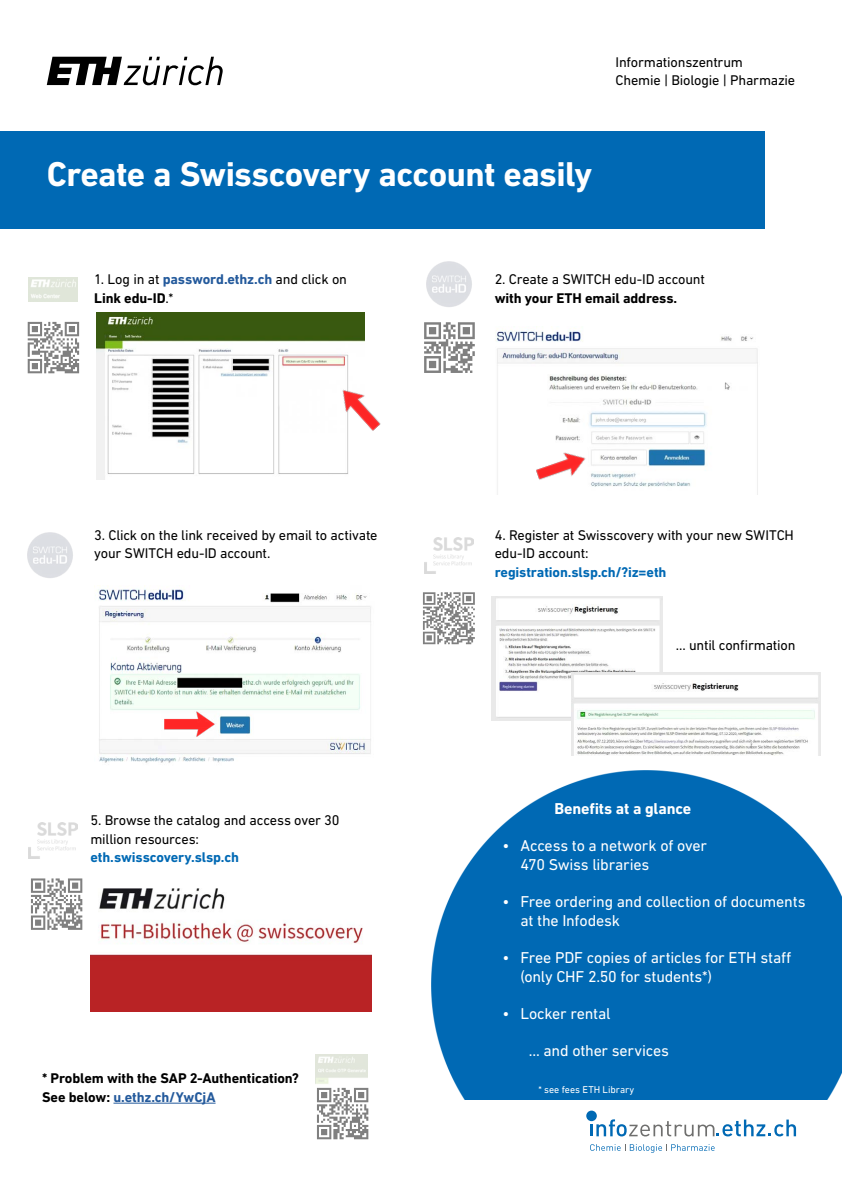
<style>
.page{position:relative;width:842px;height:1191px;background:#fff}
.page>*{position:absolute;margin:0;border:0;box-sizing:border-box;transform-origin:0 0}
.t1{font:700 35px "DIN Next W1 G";letter-spacing:-.02em;color:#fff}
.t2{font:16px/18.6px "DIN Next W1 G";letter-spacing:-.015em;color:#fff}
.t3{font:700 16px "DIN Next W1 G";letter-spacing:-.01em;color:#fff}
.t4{font:14.3px/18.6px "DIN Next W1 G";letter-spacing:-.015em;color:#000}
.t5{font:700 14.3px/18.6px "DIN Next W1 G";letter-spacing:-.01em;color:#000}
.t6{font:700 14.3px "DIN Next W1 G";letter-spacing:-.01em;color:#0069b4}
.t7{font:10px "DIN Next W1 G";letter-spacing:.005em;color:#fff}
.s1{font-weight:700;color:#245a9c}
.s2{font-weight:700}
.s3{color:#245a9c}
</style>
<div class="page">
<svg style="left:47px;top:57px;width:176px;height:28px"></svg>
<img style="left:431px;top:770px;width:411px;height:329px">
<div style="left:586px;top:1110px;width:11px;height:11px;background:#0069b4;border-radius:50%"></div>
<svg style="left:590px;top:1144px;width:125px;height:8px"></svg>
<svg style="left:590px;top:1119px;width:206px;height:17px"></svg>
<div style="left:0;top:131px;width:764px;height:97px;background:#0069b4"></div>
<img style="left:97px;top:312px;width:268px;height:168px">
<img style="left:495px;top:326px;width:263px;height:168px">
<img style="left:97px;top:585px;width:274px;height:178px">
<img style="left:329px;top:376px;width:52px;height:63px">
<img style="left:530px;top:442px;width:62px;height:46px">
<img style="left:491px;top:596px;width:171px;height:124px">
<img style="left:161px;top:711px;width:55px;height:26px">
<img style="left:571px;top:672px;width:250px;height:83px">
<img style="left:90px;top:888px;width:281px;height:123px">
<img style="left:29px;top:277px;width:49px;height:24px">
<img style="left:27px;top:532px;width:46px;height:46px">
<img style="left:29px;top:823px;width:49px;height:35px">
<img style="left:426px;top:261px;width:46px;height:46px">
<img style="left:424px;top:537px;width:49px;height:36px">
<svg style="left:27px;top:321px;width:53px;height:53px"></svg>
<svg style="left:28px;top:322px;width:51px;height:51px"></svg>
<svg style="left:423px;top:592px;width:52px;height:52px"></svg>
<svg style="left:82px;top:878px;width:1px;height:52px"></svg>
<svg style="left:31px;top:878px;width:51px;height:52px"></svg>
<svg style="left:424px;top:322px;width:51px;height:51px"></svg>
<hr style="left:113px;top:1102px;width:103px;height:1px;background:#245a9c">
<img style="left:316px;top:1054px;width:52px;height:30px">
<svg style="left:317px;top:1088px;width:52px;height:52px"></svg>
<svg style="left:317px;top:1087px;width:51px;height:52px"></svg>
<p class="t4" style="left:615px;top:52px;width:181px">Informationszentrum<br>Chemie | Biologie | Pharmazie</p>
<h1 class="t1" style="left:47px;top:153px;width:547px">Create a Swisscovery account easily</h1>
<p class="t4" style="left:94px;top:270px;width:254px">1. Log in at <span class="s1">password.ethz.ch</span> and click on<br><span class="s2">Link edu-ID</span>.*</p>
<p class="t4" style="left:495px;top:270px;width:212px">2. Create a SWITCH edu-ID account</p>
<p class="t5" style="left:495px;top:289px;width:184px">with your ETH email address.</p>
<p class="t4" style="left:94px;top:525px;width:285px">3. Click on the link received by email to activate your SWITCH edu-ID account.</p>
<p class="t4" style="left:495px;top:525px;width:301px">4. Register at Swisscovery with your new SWITCH edu-ID account:</p>
<p class="t6" style="left:495px;top:563px;width:173px">registration.slsp.ch/?iz=eth</p>
<p class="t4" style="left:90px;top:811px;width:251px">5. Browse the catalog and access over 30 million resources:</p>
<p class="t6" style="left:90px;top:849px;width:150px">eth.swisscovery.slsp.ch</p>
<p class="t5" style="left:42px;top:1069px;width:258px">* Problem with the SAP 2-Authentication?<br>See below: <span class="s3">u.ethz.ch/YwCjA</span></p>
<p class="t4" style="left:676px;top:635px;width:121px">... until confirmation</p>
<p class="t3" style="left:554px;top:799px;width:138px">Benefits at a glance</p>
<p class="t2" style="left:520px;top:836px;width:188px;text-indent:-18px">• Access to a network of over<br>470 Swiss libraries</p>
<p class="t2" style="left:520px;top:892px;width:287px;text-indent:-18px">• Free ordering and collection of documents at the Infodesk</p>
<p class="t2" style="left:520px;top:948px;width:272px;text-indent:-18px">• Free PDF copies of articles for ETH staff (only CHF 2.50 for students*)</p>
<p class="t2" style="left:502px;top:1003px;width:109px">• Locker rental</p>
<p class="t2" style="left:529px;top:1041px;width:142px">... and other services</p>
<p class="t7" style="left:538px;top:1084px;width:97px">* see fees ETH Library</p>
</div>
